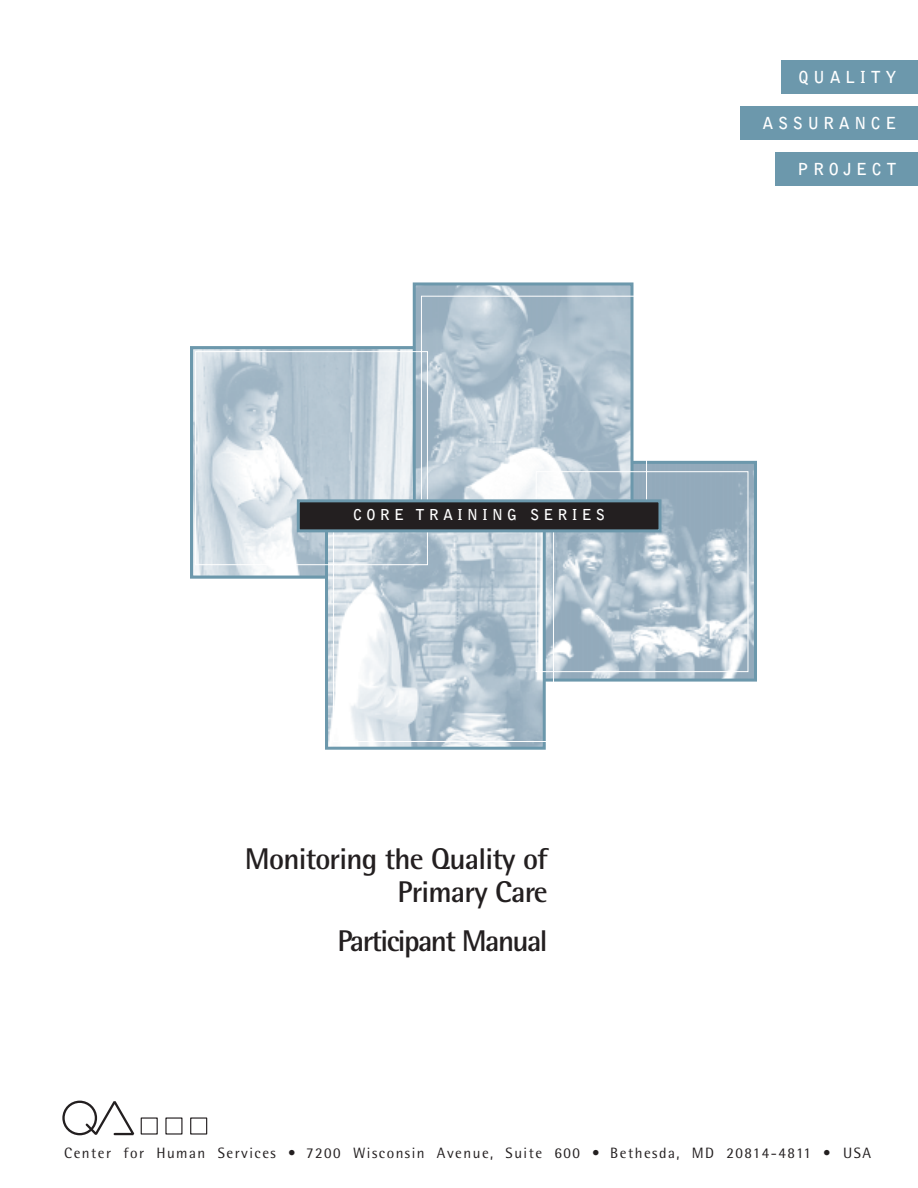
<style>
.page{position:relative;width:918px;height:1188px;background:#fff}
.page>*{position:absolute;margin:0;border:0;box-sizing:border-box;transform-origin:0 0}
.t1{font:700 30px/33px "Rotis Semi Sans";letter-spacing:-.025em;color:#231f20;text-align:right}
.t2{font:700 30px "Rotis Semi Sans";letter-spacing:-.055em;color:#231f20}
.t3{font:700 16.5px "Bell Gothic";letter-spacing:.28em;color:#fff}
.t4{font:15px "Rotis Semi Sans";letter-spacing:.1em;color:#231f20}
.t5{font:700 15px "Bell Gothic";letter-spacing:.28em;color:#fff}
</style>
<div class="page">
<div style="left:781px;top:60px;width:137px;height:34px;background:#6c98ac"></div>
<div style="left:740px;top:106px;width:178px;height:34px;background:#6c98ac"></div>
<div style="left:775px;top:152px;width:143px;height:34px;background:#6c98ac"></div>
<div style="left:62px;top:1101px;width:35px;height:34px;border:2px solid #231f20;border-radius:50%"></div>
<svg style="left:84px;top:1101px;width:124px;height:35px"></svg>
<img style="left:417px;top:286px;width:213px;height:9px">
<svg style="left:195px;top:295px;width:554px;height:447px"></svg>
<div style="left:298px;top:501px;width:362px;height:30px;background:#231f20"></div>
<div style="left:297px;top:499px;width:364px;height:33px;border:3px solid #6c98ac"></div>
<p class="t5" style="left:353px;top:509px;width:253px">CORE TRAINING SERIES</p>
<h1 class="t1" style="left:245px;top:845px;width:304px">Monitoring the Quality of<br>Primary Care</h1>
<h1 class="t2" style="left:338px;top:931px;width:212px">Participant Manual</h1>
<p class="t3" style="left:799px;top:71px;width:100px">QUALITY</p>
<p class="t3" style="left:762px;top:117px;width:136px">ASSURANCE</p>
<p class="t3" style="left:798px;top:163px;width:101px">PROJECT</p>
<p class="t4" style="left:64px;top:1147px;width:808px">Center for Human Services • 7200 Wisconsin Avenue, Suite 600 • Bethesda, MD 20814-4811 • USA</p>
</div>
